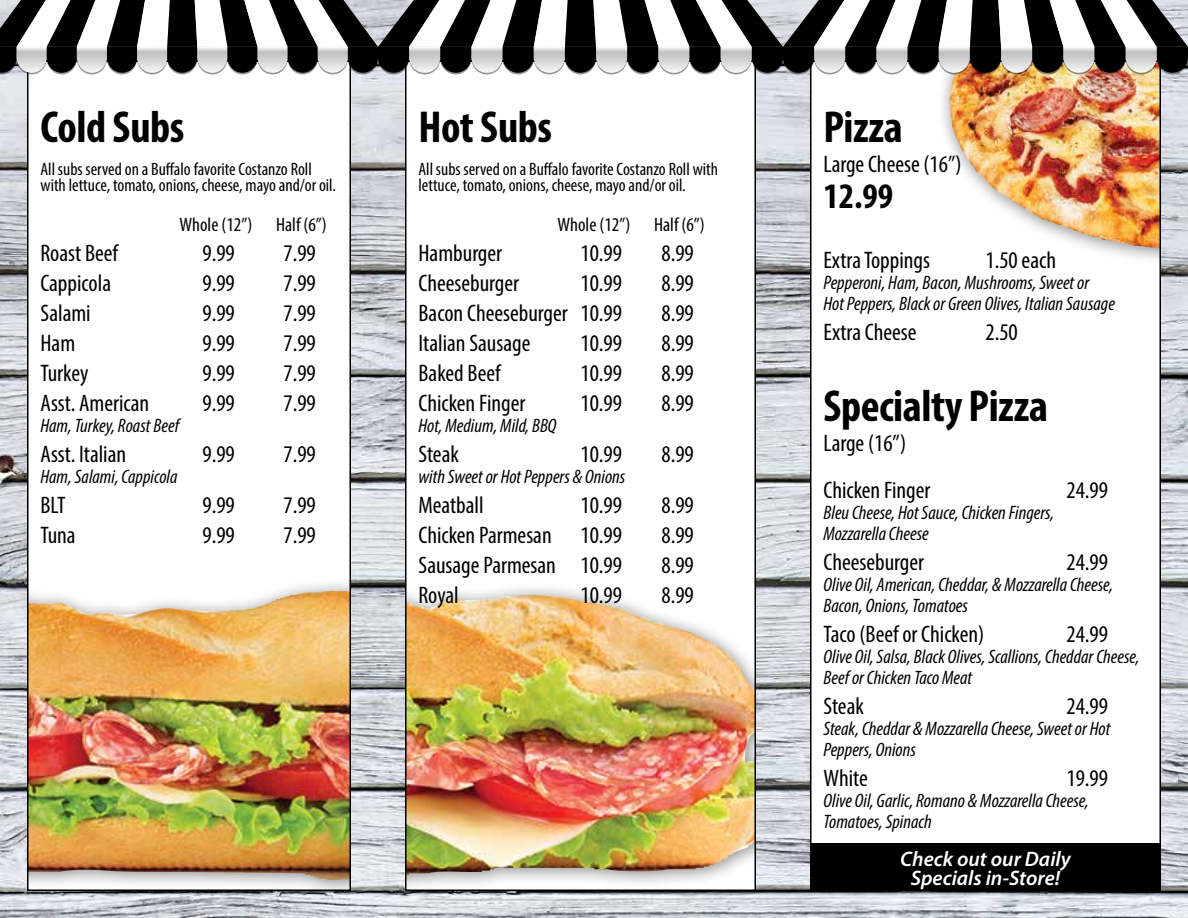
<style>
.page{position:relative;width:1188px;height:918px;background:#fff}
.page>*{position:absolute;margin:0;border:0;box-sizing:border-box;transform-origin:0 0}
.t1{font:700 condensed 45px "Myriad Pro";letter-spacing:-.01em;color:#000}
.t2{font:700 condensed 36px "Myriad Pro";color:#000}
.t3{font:condensed 24px/46.5px "Myriad Pro";color:#000}
.t4{font:italic 600 21px/19.5px "Myriad Pro";color:#fff;text-align:center}
.t5{font:italic condensed 19.5px/21px "Myriad Pro";color:#000}
.t6{font:condensed 19.5px "Myriad Pro";color:#000}
.t7{font:condensed 18px/16.5px "Myriad Pro";color:#000}
</style>
<div class="page">
<img style="left:0;top:74px;width:1188px;height:844px">
<div style="left:28px;top:61px;width:322px;height:829px;background:#fff"></div>
<div style="left:28px;top:578px;width:322px;height:312px;background:#000;opacity:.45"></div>
<img style="left:30px;top:591px;width:318px;height:289px">
<div style="left:27px;top:60px;width:324px;height:831px;border:2px solid #000"></div>
<div style="left:406px;top:61px;width:349px;height:829px;background:#fff"></div>
<div style="left:406px;top:578px;width:349px;height:312px;background:#000;opacity:.45"></div>
<img style="left:408px;top:595px;width:345px;height:280px">
<div style="left:405px;top:60px;width:351px;height:831px;border:2px solid #000"></div>
<div style="left:811px;top:61px;width:349px;height:829px;background:#fff"></div>
<div style="left:937px;top:61px;width:223px;height:205px;background:#000;opacity:.45"></div>
<img style="left:949px;top:74px;width:10px;height:61px">
<svg style="left:0;top:0;width:1188px;height:74px"></svg>
<div style="left:810px;top:844px;width:351px;height:47px;background:#000"></div>
<h1 class="t1" style="left:40px;top:99px;width:146px">Cold Subs</h1>
<p class="t7" style="left:40px;top:160px;width:297px">All subs served on a Buffalo favorite Costanzo Roll with lettuce, tomato, onions, cheese, mayo and/or oil.</p>
<p class="t6" style="left:180px;top:212px;width:149px">Whole (12”) Half (6”)</p>
<p class="t3" style="left:40px;top:229px;width:79px">Roast Beef</p>
<p class="t3" style="left:202px;top:229px;width:34px">9.99</p>
<p class="t3" style="left:284px;top:229px;width:34px">7.99</p>
<p class="t3" style="left:40px;top:259px;width:72px">Cappicola</p>
<p class="t3" style="left:202px;top:259px;width:34px">9.99</p>
<p class="t3" style="left:284px;top:259px;width:34px">7.99</p>
<p class="t3" style="left:40px;top:289px;width:52px">Salami</p>
<p class="t3" style="left:202px;top:289px;width:34px">9.99</p>
<p class="t3" style="left:284px;top:289px;width:34px">7.99</p>
<p class="t3" style="left:40px;top:319px;width:36px">Ham</p>
<p class="t3" style="left:202px;top:319px;width:34px">9.99</p>
<p class="t3" style="left:284px;top:319px;width:34px">7.99</p>
<p class="t3" style="left:40px;top:349px;width:49px">Turkey</p>
<p class="t3" style="left:202px;top:349px;width:34px">9.99</p>
<p class="t3" style="left:284px;top:349px;width:34px">7.99</p>
<p class="t3" style="left:40px;top:379px;width:110px">Asst. American</p>
<p class="t3" style="left:202px;top:379px;width:34px">9.99</p>
<p class="t3" style="left:284px;top:379px;width:34px">7.99</p>
<p class="t5" style="left:40px;top:414px;width:140px">Ham, Turkey, Roast Beef</p>
<p class="t3" style="left:40px;top:430px;width:87px">Asst. Italian</p>
<p class="t3" style="left:202px;top:430px;width:34px">9.99</p>
<p class="t3" style="left:284px;top:430px;width:34px">7.99</p>
<p class="t5" style="left:40px;top:465px;width:138px">Ham, Salami, Cappicola</p>
<p class="t3" style="left:40px;top:481px;width:27px">BLT</p>
<p class="t3" style="left:202px;top:481px;width:34px">9.99</p>
<p class="t3" style="left:284px;top:481px;width:34px">7.99</p>
<p class="t3" style="left:40px;top:511px;width:37px">Tuna</p>
<p class="t3" style="left:202px;top:511px;width:34px">9.99</p>
<p class="t3" style="left:284px;top:511px;width:34px">7.99</p>
<h1 class="t1" style="left:418px;top:99px;width:135px">Hot Subs</h1>
<p class="t7" style="left:418px;top:160px;width:301px">All subs served on a Buffalo favorite Costanzo Roll with lettuce, tomato, onions, cheese, mayo and/or oil.</p>
<p class="t6" style="left:558px;top:212px;width:149px">Whole (12”) Half (6”)</p>
<p class="t3" style="left:418px;top:229px;width:85px">Hamburger</p>
<p class="t3" style="left:580px;top:229px;width:43px">10.99</p>
<p class="t3" style="left:662px;top:229px;width:34px">8.99</p>
<p class="t3" style="left:418px;top:259px;width:102px">Cheeseburger</p>
<p class="t3" style="left:580px;top:259px;width:43px">10.99</p>
<p class="t3" style="left:662px;top:259px;width:34px">8.99</p>
<p class="t3" style="left:418px;top:289px;width:205px">Bacon Cheeseburger 10.99</p>
<p class="t3" style="left:662px;top:289px;width:34px">8.99</p>
<p class="t3" style="left:418px;top:319px;width:113px">Italian Sausage</p>
<p class="t3" style="left:580px;top:319px;width:43px">10.99</p>
<p class="t3" style="left:662px;top:319px;width:34px">8.99</p>
<p class="t3" style="left:418px;top:349px;width:84px">Baked Beef</p>
<p class="t3" style="left:580px;top:349px;width:43px">10.99</p>
<p class="t3" style="left:662px;top:349px;width:34px">8.99</p>
<p class="t3" style="left:418px;top:379px;width:108px">Chicken Finger</p>
<p class="t3" style="left:580px;top:379px;width:43px">10.99</p>
<p class="t3" style="left:662px;top:379px;width:34px">8.99</p>
<p class="t5" style="left:418px;top:414px;width:140px">Hot, Medium, Mild, BBQ</p>
<p class="t3" style="left:418px;top:430px;width:42px">Steak</p>
<p class="t3" style="left:580px;top:430px;width:43px">10.99</p>
<p class="t3" style="left:662px;top:430px;width:34px">8.99</p>
<p class="t5" style="left:418px;top:465px;width:208px">with Sweet or Hot Peppers &amp; Onions</p>
<p class="t3" style="left:418px;top:481px;width:67px">Meatball</p>
<p class="t3" style="left:580px;top:481px;width:43px">10.99</p>
<p class="t3" style="left:662px;top:481px;width:34px">8.99</p>
<p class="t3" style="left:418px;top:511px;width:205px">Chicken Parmesan 10.99</p>
<p class="t3" style="left:662px;top:511px;width:34px">8.99</p>
<p class="t3" style="left:418px;top:541px;width:205px">Sausage Parmesan 10.99</p>
<p class="t3" style="left:662px;top:541px;width:34px">8.99</p>
<p class="t3" style="left:418px;top:571px;width:42px">Royal</p>
<p class="t3" style="left:580px;top:571px;width:43px">10.99</p>
<p class="t3" style="left:662px;top:571px;width:34px">8.99</p>
<h1 class="t1" style="left:824px;top:99px;width:81px">Pizza</h1>
<p class="t3" style="left:824px;top:140px;width:140px">Large Cheese (16”)</p>
<h2 class="t2" style="left:824px;top:173px;width:71px">12.99</h2>
<p class="t3" style="left:824px;top:236px;width:108px">Extra Toppings</p>
<p class="t3" style="left:986px;top:236px;width:72px">1.50 each</p>
<p class="t5" style="left:824px;top:272px;width:293px">Pepperoni, Ham, Bacon, Mushrooms, Sweet or<br>Hot Peppers, Black or Green Olives, Italian Sausage</p>
<p class="t3" style="left:824px;top:308px;width:95px">Extra Cheese</p>
<p class="t3" style="left:986px;top:308px;width:34px">2.50</p>
<h1 class="t1" style="left:824px;top:378px;width:226px">Specialty Pizza</h1>
<p class="t3" style="left:824px;top:420px;width:108px">Large (16”)<br>Chicken Finger</p>
<p class="t3" style="left:1066px;top:466px;width:43px">24.99</p>
<p class="t5" style="left:824px;top:501px;width:232px">Bleu Cheese, Hot Sauce, Chicken Fingers,<br>Mozzarella Cheese</p>
<p class="t3" style="left:824px;top:538px;width:102px">Cheeseburger</p>
<p class="t3" style="left:1066px;top:538px;width:43px">24.99</p>
<p class="t5" style="left:824px;top:573px;width:291px">Olive Oil, American, Cheddar, &amp; Mozzarella Cheese,<br>Bacon, Onions, Tomatoes</p>
<p class="t3" style="left:824px;top:610px;width:162px">Taco (Beef or Chicken)</p>
<p class="t3" style="left:1066px;top:610px;width:43px">24.99</p>
<p class="t5" style="left:824px;top:645px;width:318px">Olive Oil, Salsa, Black Olives, Scallions, Cheddar Cheese,<br>Beef or Chicken Taco Meat</p>
<p class="t3" style="left:824px;top:682px;width:42px">Steak</p>
<p class="t3" style="left:1067px;top:682px;width:43px">24.99</p>
<p class="t5" style="left:824px;top:717px;width:288px">Steak, Cheddar &amp; Mozzarella Cheese, Sweet or Hot<br>Peppers, Onions</p>
<p class="t3" style="left:824px;top:754px;width:46px">White</p>
<p class="t3" style="left:1067px;top:754px;width:43px">19.99</p>
<p class="t5" style="left:824px;top:789px;width:267px">Olive Oil, Garlic, Romano &amp; Mozzarella Cheese,<br>Tomatoes, Spinach</p>
<p class="t4" style="left:900px;top:848px;width:172px">Check out our Daily<br>Specials in-Store!</p>
</div>
